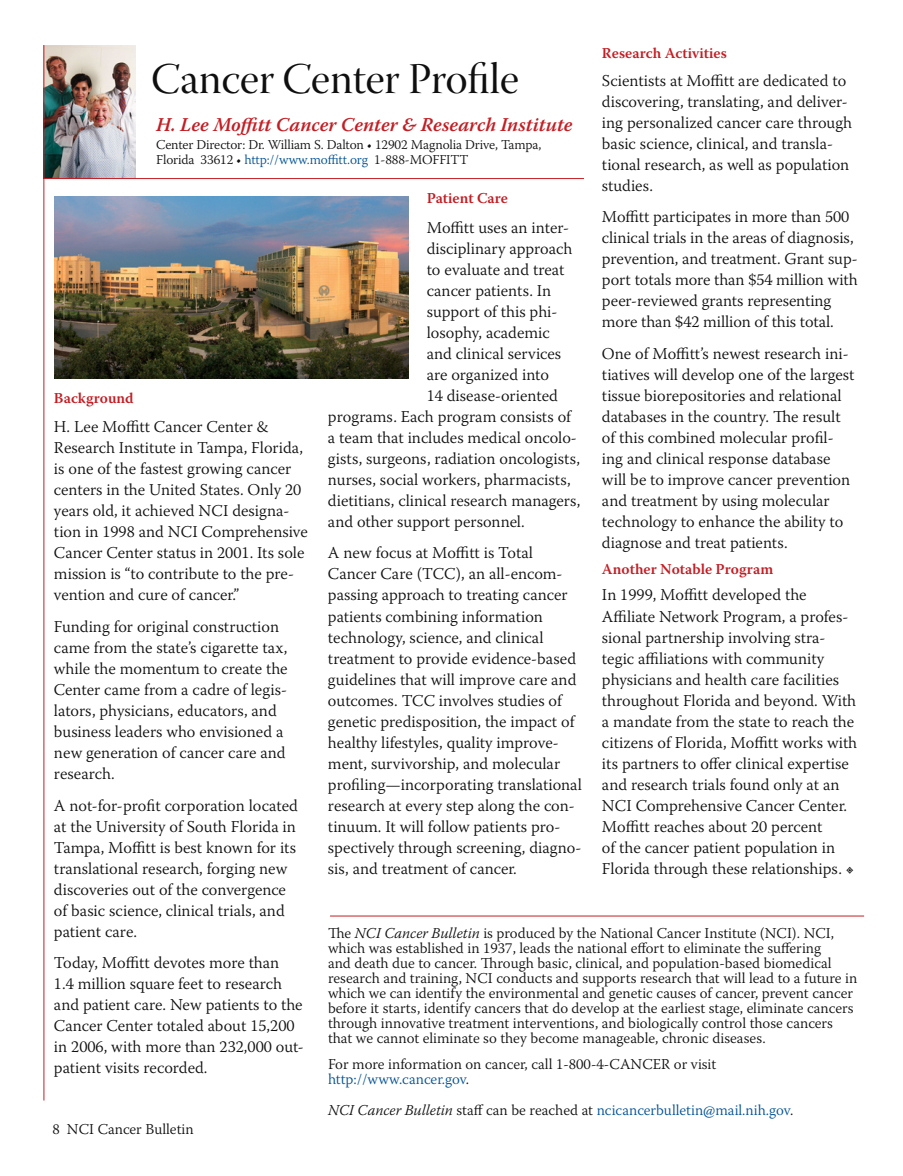
<style>
.page{position:relative;width:903px;height:1176px;background:#fff}
.page>*{position:absolute;margin:0;border:0;box-sizing:border-box;transform-origin:0 0}
._1_-_Sections{font:43.5px "Warnock Pro Disp";color:#0f0f0f}
.CC_name{font:italic 600 19.5px "Warnock Pro";color:#c31e24}
.t1{font:300 16.5px/21px "Warnock Pro";color:#0f0f0f}
.body_no_baseline{font:300 15px/15px "Warnock Pro";color:#0f0f0f}
.body_no_baseline-2{font:300 15px "Warnock Pro";color:#005194}
.subhead2{font:600 15px "Warnock Pro";color:#c31e24}
.CCP_Info{font:300 13.5px/15px "Warnock Pro";letter-spacing:-.01em;color:#0f0f0f}
.s1{color:#005194}
.s2{font-style:italic}
.s3{font-style:italic;color:#0f0f0f}
.s4{color:#0f0f0f}
</style>
<div class="page">
<img style="left:44px;top:45px;width:92px;height:133px">
<hr style="left:43px;top:45px;width:1px;height:1055px;background:#c31e24">
<hr style="left:44px;top:178px;width:540px;height:1px;background:#c31e24">
<img style="left:54px;top:196px;width:355px;height:182px">
<hr style="left:330px;top:915px;width:534px;height:1px;background:#c31e24">
<p class="subhead2" style="left:602px;top:44px;width:126px">Research Activities</p>
<p class="t1" style="left:602px;top:69px;width:252px">Scientists at Moffitt are dedicated to discovering, translating, and deliver&shy;ing personalized cancer care through basic science, clinical, and transla&shy;tional research, as well as population studies.</p>
<p class="t1" style="left:602px;top:206px;width:257px">Moffitt participates in more than 500 clinical trials in the areas of diagnosis, prevention, and treatment. Grant sup&shy;port totals more than $54 million with peer-reviewed grants representing more than $42 million of this total.</p>
<p class="t1" style="left:602px;top:342px;width:254px">One of Moffitt’s newest research ini&shy;tiatives will develop one of the largest tissue biorepositories and relational databases in the country. The result of this combined molecular profil&shy;ing and clinical response database will be to improve cancer prevention and treatment by using molecular technology to enhance the ability to diagnose and treat patients.</p>
<p class="subhead2" style="left:602px;top:560px;width:173px">Another Notable Program</p>
<p class="t1" style="left:602px;top:584px;width:257px">In 1999, Moffitt developed the Affiliate Network Program, a profes&shy;sional partnership involving stra&shy;tegic affiliations with community physicians and health care facilities throughout Florida and beyond. With a mandate from the state to reach the citizens of Florida, Moffitt works with its partners to offer clinical expertise and research trials found only at an NCI Comprehensive Cancer Center.<br>Moffitt reaches about 20 percent<br>of the cancer patient population in Florida through these relationships. d</p>
<p class="_1_-_Sections" style="left:151px;top:55px;width:369px">Cancer Center Profile</p>
<p class="CC_name" style="left:156px;top:113px;width:418px">H. Lee Moffitt Cancer Center &amp; Research Institute</p>
<p class="CCP_Info" style="left:156px;top:137px;width:387px">Center Director: Dr. William S. Dalton • 12902 Magnolia Drive, Tampa,<br>Florida 33612 • <span class="s1">http://www.moffitt.org</span> 1-888-MOFFITT</p>
<p class="subhead2" style="left:427px;top:189px;width:83px">Patient Care</p>
<p class="t1" style="left:427px;top:216px;width:144px">Moffitt uses an inter-</p>
<p class="t1" style="left:427px;top:237px;width:147px">disciplinary approach</p>
<p class="t1" style="left:427px;top:258px;width:139px">to evaluate and treat</p>
<p class="t1" style="left:427px;top:279px;width:126px">cancer patients. In</p>
<p class="t1" style="left:427px;top:300px;width:132px">support of this phi-</p>
<p class="t1" style="left:427px;top:321px;width:125px">losophy, academic</p>
<p class="t1" style="left:427px;top:342px;width:136px">and clinical services</p>
<p class="t1" style="left:427px;top:363px;width:124px">are organized into</p>
<p class="t1" style="left:427px;top:384px;width:133px">14 disease-oriented</p>
<p class="t1" style="left:328px;top:405px;width:245px">programs. Each program consists of</p>
<p class="t1" style="left:328px;top:426px;width:250px">a team that includes medical oncolo-</p>
<p class="t1" style="left:328px;top:447px;width:253px">gists, surgeons, radiation oncologists,</p>
<p class="t1" style="left:328px;top:468px;width:244px">nurses, social workers, pharmacists,</p>
<p class="t1" style="left:328px;top:489px;width:254px">dietitians, clinical research managers,</p>
<p class="t1" style="left:328px;top:510px;width:198px">and other support personnel.</p>
<p class="t1" style="left:328px;top:542px;width:255px">A new focus at Moffitt is Total Cancer Care (TCC), an all-encom&shy;passing approach to treating cancer patients combining information technology, science, and clinical treatment to provide evidence-based guidelines that will improve care and outcomes. TCC involves studies of genetic predisposition, the impact of healthy lifestyles, quality improve&shy;ment, survivorship, and molecular profiling—incorporating translational research at every step along the con&shy;tinuum. It will follow patients pro&shy;spectively through screening, diagno&shy;sis, and treatment of cancer.</p>
<p class="subhead2" style="left:54px;top:389px;width:81px">Background</p>
<p class="t1" style="left:54px;top:416px;width:255px">H. Lee Moffitt Cancer Center &amp; Research Institute in Tampa, Florida, is one of the fastest growing cancer centers in the United States. Only 20 years old, it achieved NCI designa&shy;tion in 1998 and NCI Comprehensive Cancer Center status in 2001. Its sole mission is “to contribute to the pre&shy;vention and cure of cancer.”</p>
<p class="t1" style="left:54px;top:615px;width:235px">Funding for original construction came from the state’s cigarette tax, while the momentum to create the<br>Center came from a cadre of legis&shy;lators, physicians, educators, and business leaders who envisioned a new generation of cancer care and research.</p>
<p class="t1" style="left:54px;top:794px;width:245px">A not-for-profit corporation located at the University of South Florida in Tampa, Moffitt is best known for its translational research, forging new discoveries out of the convergence of basic science, clinical trials, and patient care.</p>
<p class="t1" style="left:54px;top:951px;width:251px">Today, Moffitt devotes more than<br>1.4 million square feet to research and patient care. New patients to the Cancer Center totaled about 15,200 in 2006, with more than 232,000 out&shy;patient visits recorded.</p>
<p class="body_no_baseline" style="left:328px;top:925px;width:531px">The <span class="s2">NCI Cancer Bulletin</span> is produced by the National Cancer Institute (NCI). NCI, which was established in 1937, leads the national effort to eliminate the suffering<br>and death due to cancer. Through basic, clinical, and population-based biomedical research and training, NCI conducts and supports research that will lead to a future in which we can identify the environmental and genetic causes of cancer, prevent cancer before it starts, identify cancers that do develop at the earliest stage, eliminate cancers through innovative treatment interventions, and biologically control those cancers that we cannot eliminate so they become manageable, chronic diseases.</p>
<p class="body_no_baseline" style="left:328px;top:1055px;width:390px">For more information on cancer, call 1-800-4-CANCER or visit <span class="s1">http://www.cancer.gov</span>.</p>
<p class="body_no_baseline-2" style="left:328px;top:1100px;width:467px"><span class="s3">NCI Cancer Bulletin</span> <span class="s4">staff can be reached at</span> ncicancerbulletin@mail.nih.gov<span class="s4">.</span></p>
<p class="body_no_baseline" style="left:67px;top:1120px;width:128px">NCI Cancer Bulletin</p>
</div>
